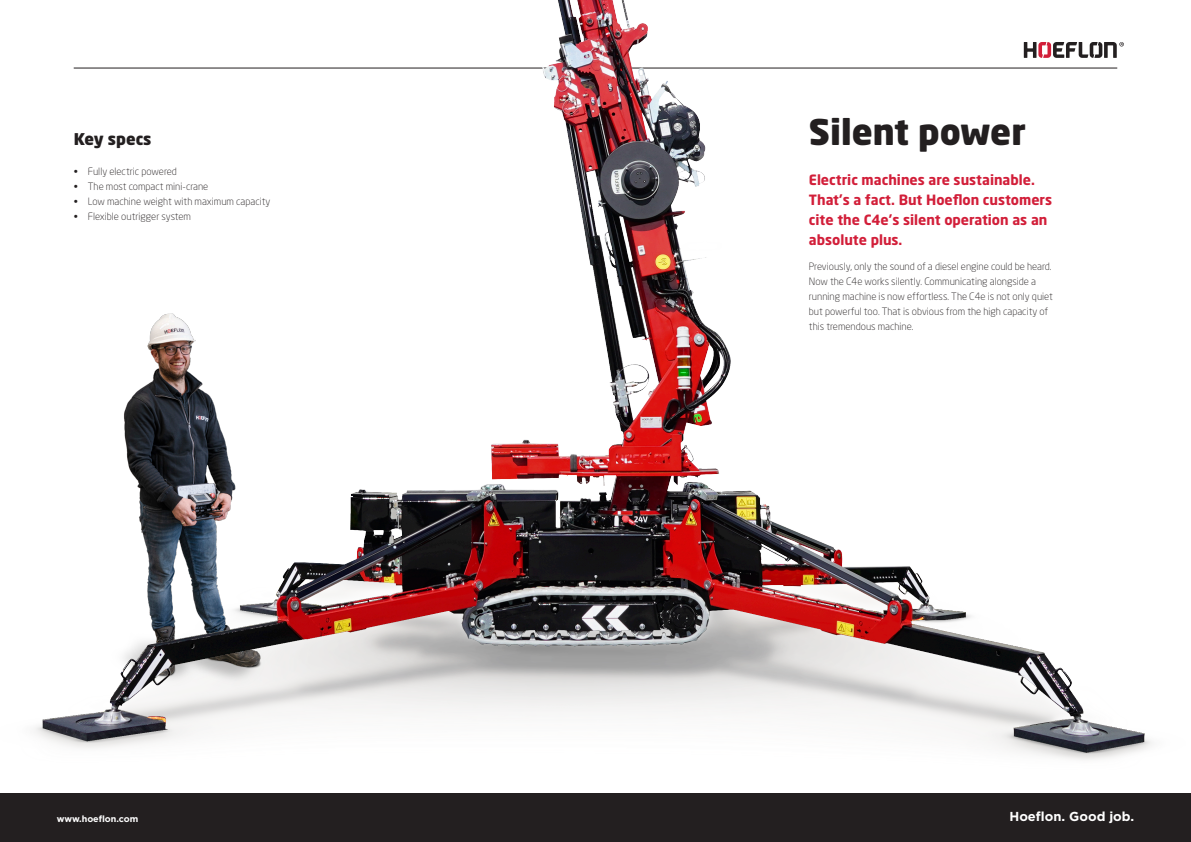
<style>
.page{position:relative;width:1191px;height:842px;background:#fff}
.page>*{position:absolute;margin:0;border:0;box-sizing:border-box;transform-origin:0 0}
.kop_1{font:900 35px "Neo Sans Std";color:#231f20}
.kop_2{font:900 16px "Neo Sans Std";color:#231f20}
.introtekst{font:700 14px/20px "Neo Sans Std";color:#d21e39}
.t1{font:700 13px "Gotham";color:#fff}
.bodytekst{font:300 10px/15px "Neo Sans Std";color:#231f20}
.t2{font:700 9px "Gotham";color:#fff}
</style>
<div class="page">
<img style="left:0;top:0;width:1191px;height:794px">
<svg style="left:1023px;top:42px;width:101px;height:16px"></svg>
<div style="left:0;top:794px;width:1191px;height:48px;background:#231f20"></div>
<p class="kop_2" style="left:74px;top:129px;width:79px">Key specs</p>
<p class="bodytekst" style="left:74px;top:164px;width:105px">• Fully electric powered</p>
<p class="bodytekst" style="left:74px;top:179px;width:136px">• The most compact mini-crane</p>
<p class="bodytekst" style="left:74px;top:194px;width:198px">• Low machine weight with maximum capacity</p>
<p class="bodytekst" style="left:74px;top:209px;width:119px">• Flexible outrigger system</p>
<p class="kop_1" style="left:809px;top:109px;width:219px">Silent power</p>
<p class="introtekst" style="left:809px;top:169px;width:245px">Electric machines are sustainable.<br>That's a fact. But Hoeflon customers cite the C4e's silent operation as an absolute plus.</p>
<p class="bodytekst" style="left:809px;top:259px;width:246px">Previously, only the sound of a diesel engine could be heard.<br>Now the C4e works silently. Communicating alongside a running machine is now effortless. The C4e is not only quiet but powerful too. That is obvious from the high capacity of this tremendous machine.</p>
<p class="t2" style="left:57px;top:813px;width:83px">www.hoeflon.com</p>
<h3 class="t1" style="left:1009px;top:807px;width:126px">Hoeflon. Good job.</h3>
</div>
